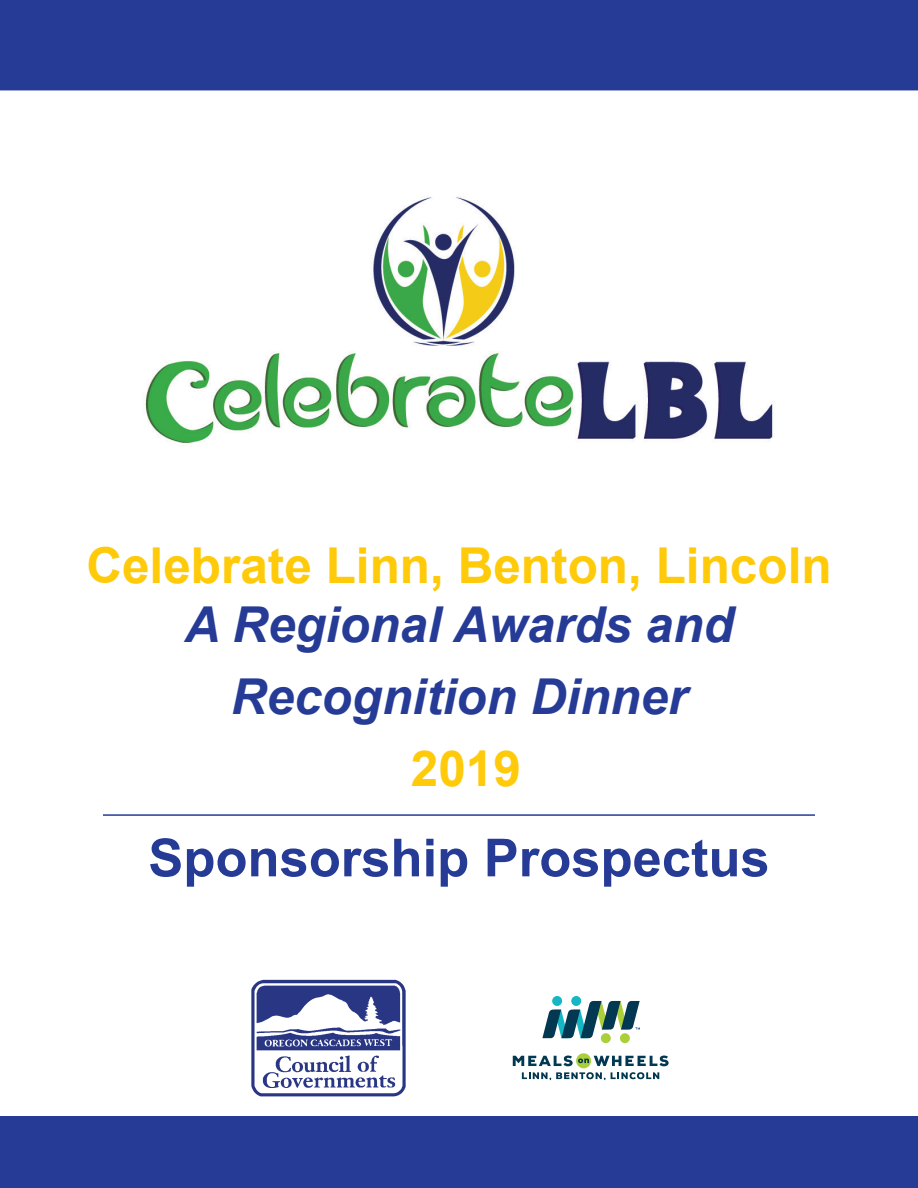
<style>
.page{position:relative;width:918px;height:1188px;background:#fff}
.page>*{position:absolute;margin:0;border:0;box-sizing:border-box;transform-origin:0 0}
.t1{font:700 52.5px "Arial";color:#253b96}
.t2{font:italic 700 49.5px/72px "Arial";color:#253b96;text-align:center}
.t3{font:700 49.5px "Arial";color:#feca0a}
</style>
<div class="page">
<div style="left:0;top:1116px;width:918px;height:72px;background:#253b96"></div>
<div style="left:0;top:0;width:918px;height:90px;background:#253b96"></div>
<img style="left:251px;top:979px;width:155px;height:118px">
<svg style="left:576px;top:1053px;width:15px;height:15px"></svg>
<svg style="left:513px;top:1056px;width:156px;height:10px"></svg>
<div style="left:620px;top:1033px;width:10px;height:10px;background:#aacf39;border-radius:50%"></div>
<div style="left:601px;top:1033px;width:10px;height:10px;background:#aacf39;border-radius:50%"></div>
<div style="left:552px;top:996px;width:10px;height:10px;background:#15b7c4;border-radius:50%"></div>
<div style="left:571px;top:996px;width:10px;height:10px;background:#15b7c4;border-radius:50%"></div>
<svg style="left:542px;top:1001px;width:98px;height:37px"></svg>
<svg style="left:522px;top:1072px;width:137px;height:8px"></svg>
<hr style="left:103px;top:814px;width:712px;height:2px;background:#253b96">
<img style="left:145px;top:197px;width:628px;height:246px">
<p class="t3" style="left:86px;top:531px;width:747px">Celebrate Linn, Benton, Lincoln</p>
<p class="t2" style="left:184px;top:590px;width:551px">A Regional Awards and<br>Recognition Dinner</p>
<p class="t3" style="left:411px;top:734px;width:112px">2019</p>
<p class="t1" style="left:148px;top:821px;width:623px">Sponsorship Prospectus</p>
</div>
